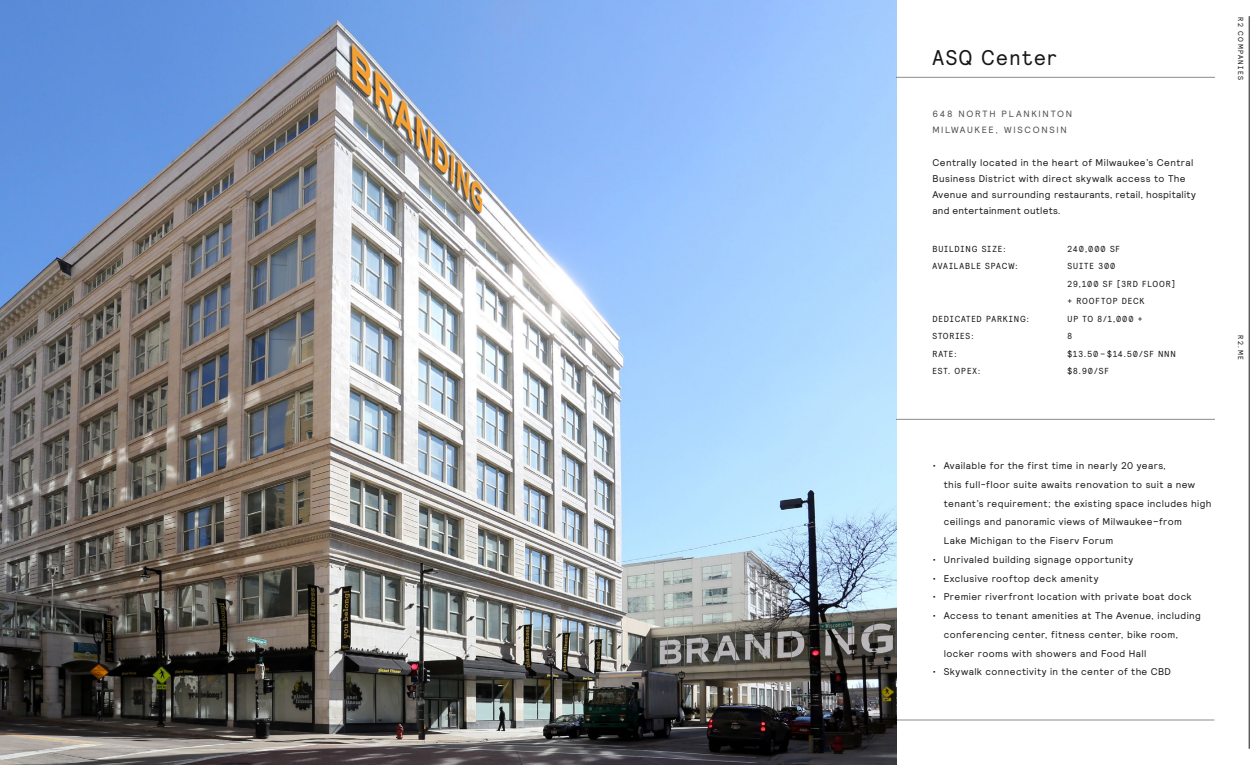
<style>
.page{position:relative;width:1260px;height:765px;background:#fff}
.page>*{position:absolute;margin:0;border:0;box-sizing:border-box;transform-origin:0 0}
.t1{font:21.25px "Relative Faux";letter-spacing:.07em;color:#171717}
.t2{font:9.75px/18.8px "Relative";letter-spacing:.04em;color:#171717}
.t3{font:9.12px "Relative";letter-spacing:.19em;color:#4b4b4b}
.t4{font:8.75px "Relative Faux";letter-spacing:.1em;color:#171717}
.t5{font:7.38px "Relative Faux";letter-spacing:.18em;color:#171717}
</style>
<div class="page">
<img style="left:0;top:0;width:896px;height:765px">
<hr style="left:896px;top:77px;width:319px;height:1px;background:#171717">
<hr style="left:896px;top:720px;width:318px;height:1px;background:#171717">
<hr style="left:896px;top:419px;width:319px;height:1px;background:#171717">
<hr style="left:1249px;top:16px;width:1px;height:733px;background:#171717">
<p class="t1" style="left:932px;top:44px;width:126px">ASQ Center</p>
<p class="t3" style="left:932px;top:108px;width:141px">648 NORTH PLANKINTON</p>
<p class="t3" style="left:932px;top:124px;width:136px">MILWAUKEE, WISCONSIN</p>
<p class="t2" style="left:932px;top:154px;width:265px;line-height:16.2px">Centrally located in the heart of Milwaukee’s Central Business District with direct skywalk access to The Avenue and surrounding restaurants, retail, hospitality and entertainment outlets.</p>
<p class="t4" style="left:932px;top:243px;width:74px">BUILDING SIZE:</p>
<p class="t4" style="left:1068px;top:243px;width:54px">240,000 SF</p>
<p class="t4" style="left:932px;top:261px;width:87px">AVAILABLE SPACW:</p>
<p class="t4" style="left:1068px;top:261px;width:49px">SUITE 300</p>
<p class="t4" style="left:1068px;top:278px;width:109px">29,100 SF [3RD FLOOR]</p>
<p class="t4" style="left:1068px;top:296px;width:79px">+ ROOFTOP DECK</p>
<p class="t4" style="left:932px;top:313px;width:98px">DEDICATED PARKING:</p>
<p class="t4" style="left:1068px;top:313px;width:77px">UP TO 8/1,000 +</p>
<p class="t4" style="left:932px;top:331px;width:43px">STORIES:</p>
<p class="t4" style="left:1068px;top:331px;width:6px">8</p>
<p class="t4" style="left:932px;top:348px;width:25px">RATE:</p>
<p class="t4" style="left:1068px;top:348px;width:110px">$13.50– $14.50/SF NNN</p>
<p class="t4" style="left:932px;top:366px;width:49px">EST. OPEX:</p>
<p class="t4" style="left:1068px;top:366px;width:43px">$8.90/SF</p>
<p class="t5" style="left:1246px;top:17px;width:64px;rotate:90deg">R2 COMPANIES</p>
<p class="t5" style="left:1246px;top:335px;width:26px;rotate:90deg">R2.ME</p>
<p class="t2" style="left:944px;top:456px;width:269px;text-indent:-11px">• Available for the first time in nearly 20 years,<br>this full-floor suite awaits renovation to suit a new tenant’s requirement; the existing space includes high ceilings and panoramic views of Milwaukee–from<br>Lake Michigan to the Fiserv Forum</p>
<p class="t2" style="left:932px;top:550px;width:202px">• Unrivaled building signage opportunity</p>
<p class="t2" style="left:932px;top:569px;width:167px">• Exclusive rooftop deck amenity</p>
<p class="t2" style="left:932px;top:587px;width:261px">• Premier riverfront location with private boat dock</p>
<p class="t2" style="left:944px;top:606px;width:259px;text-indent:-11px">• Access to tenant amenities at The Avenue, including conferencing center, fitness center, bike room, locker rooms with showers and Food Hall</p>
<p class="t2" style="left:932px;top:662px;width:240px">• Skywalk connectivity in the center of the CBD</p>
</div>
